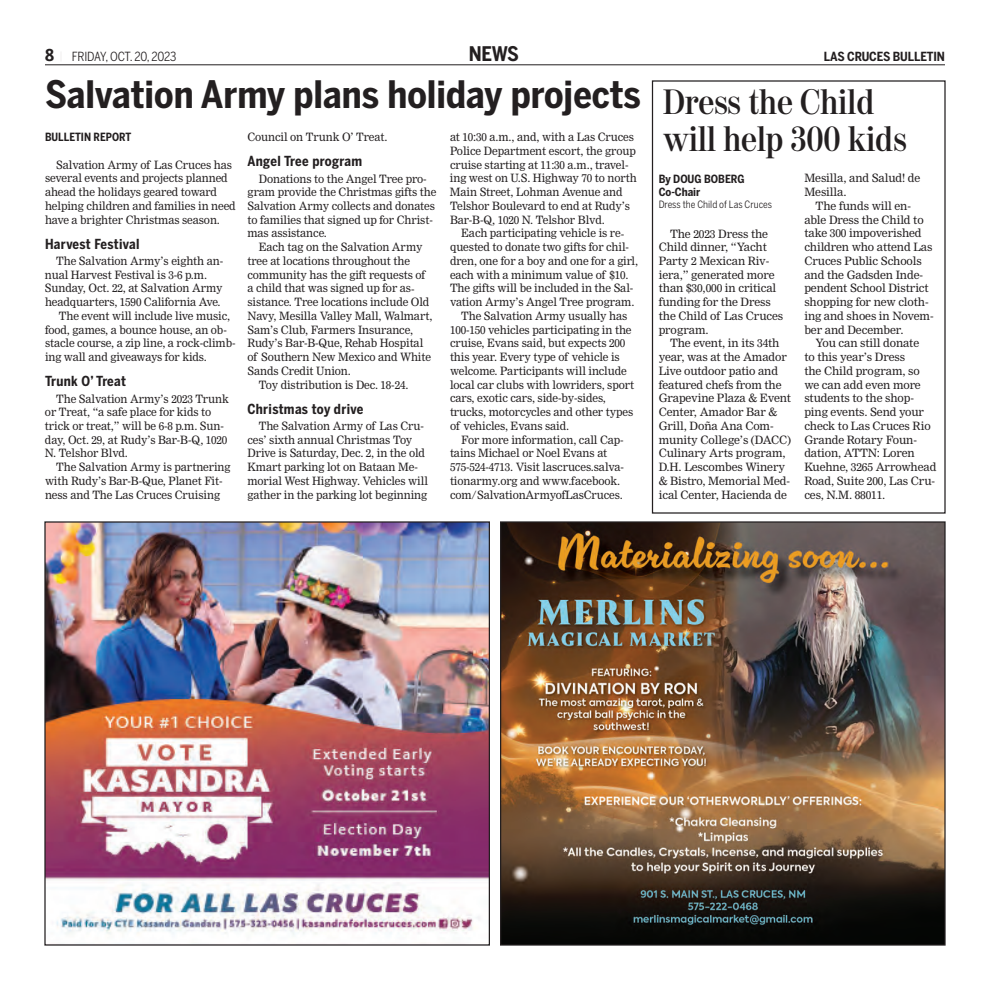
<style>
.page{position:relative;width:990px;height:990px;background:#fff}
.page>*{position:absolute;margin:0;border:0;box-sizing:border-box;transform-origin:0 0}
.t1{font:700 37.5px "Benton Sans Cond";color:#231f20}
.t2{font:600 35px/36.2px "Moderno FB Cond";color:#231f20}
.t3{font:700 20px "Benton Sans Cond";color:#231f20}
.t4{font:700 13.75px "Benton Sans Cond";letter-spacing:.025em;color:#231f20}
.t5{font:12.5px "Benton Sans Cond";letter-spacing:-.015em;color:#231f20}
.t6{font:700 12.5px "Benton Sans Cond";letter-spacing:-.01em;color:#231f20}
.t7{font:11.25px/13.8px "Nimrod MT Std";letter-spacing:-.01em;color:#231f20}
.t8{font:700 11.25px/13.8px "Benton Sans Cond";color:#231f20}
.t9{font:10px "Benton Sans Cond";color:#231f20}
.s1{font-weight:700;font-size:16.25px}
.s2{font-family:"Myriad Pro";font-stretch:condensed;font-size:10px;color:#e9e6e6}
</style>
<div class="page">
<img style="left:46px;top:523px;width:442px;height:412px">
<img style="left:502px;top:523px;width:442px;height:421px">
<hr style="left:45px;top:64px;width:900px;height:1px;background:#231f20">
<div style="left:652px;top:80px;width:294px;height:434px;border:1px solid #231f20"></div>
<p class="t5" style="left:45px;top:49px;width:133px"><span class="s1">8</span> <span class="s2">|</span> FRIDAY, OCT. 20, 2023</p>
<h3 class="t3" style="left:469px;top:42px;width:52px">NEWS</h3>
<p class="t6" style="left:824px;top:49px;width:123px">LAS CRUCES BULLETIN</p>
<h1 class="t1" style="left:45px;top:72px;width:597px">Salvation Army plans holiday projects</h1>
<p class="t8" style="left:45px;top:130px;width:88px">BULLETIN REPORT</p>
<p class="t7" style="left:45px;top:158px;width:192px;text-indent:11px">Salvation Army of Las Cruces has several events and projects planned ahead the holidays geared toward helping children and families in need have a brighter Christmas season.</p>
<p class="t4" style="left:45px;top:236px;width:96px">Harvest Festival</p>
<p class="t7" style="left:56px;top:254px;width:169px">The Salvation Army’s eighth an-</p>
<p class="t7" style="left:45px;top:268px;width:164px">nual Harvest Festival is 3-6 p.m.</p>
<p class="t7" style="left:45px;top:282px;width:179px">Sunday, Oct. 22, at Salvation Army</p>
<p class="t7" style="left:45px;top:295px;width:177px">headquarters, 1590 California Ave.</p>
<p class="t7" style="left:59px;top:309px;width:173px">The event will include live music,</p>
<p class="t7" style="left:45px;top:323px;width:183px">food, games, a bounce house, an ob-</p>
<p class="t7" style="left:45px;top:337px;width:192px">stacle course, a zip line, a rock-climb-</p>
<p class="t7" style="left:45px;top:350px;width:163px">ing wall and giveaways for kids.</p>
<p class="t4" style="left:45px;top:373px;width:83px">Trunk O’ Treat</p>
<p class="t7" style="left:45px;top:392px;width:186px;text-indent:11px">The Salvation Army’s 2023 Trunk or Treat, “a safe place for kids to trick or treat,” will be 6-8 p.m. Sun&shy;day, Oct. 29, at Rudy’s Bar-B-Q, 1020<br>N. Telshor Blvd.</p>
<p class="t7" style="left:45px;top:460px;width:187px;text-indent:11px">The Salvation Army is partnering with Rudy’s Bar-B-Que, Planet Fit&shy;ness and The Las Cruces Cruising</p>
<p class="t7" style="left:248px;top:130px;width:141px">Council on Trunk O’ Treat.</p>
<p class="t4" style="left:248px;top:153px;width:116px">Angel Tree program</p>
<p class="t7" style="left:247px;top:172px;width:190px;text-indent:11px">Donations to the Angel Tree pro&shy;gram provide the Christmas gifts the<br>Salvation Army collects and donates to families that signed up for Christ&shy;mas assistance.</p>
<p class="t7" style="left:259px;top:240px;width:165px">Each tag on the Salvation Army</p>
<p class="t7" style="left:248px;top:254px;width:164px">tree at locations throughout the</p>
<p class="t7" style="left:248px;top:268px;width:179px">community has the gift requests of</p>
<p class="t7" style="left:248px;top:282px;width:169px">a child that was signed up for as-</p>
<p class="t7" style="left:248px;top:295px;width:183px">sistance. Tree locations include Old</p>
<p class="t7" style="left:248px;top:309px;width:187px">Navy, Mesilla Valley Mall, Walmart,</p>
<p class="t7" style="left:248px;top:323px;width:167px">Sam’s Club, Farmers Insurance,</p>
<p class="t7" style="left:248px;top:337px;width:177px">Rudy’s Bar-B-Que, Rehab Hospital</p>
<p class="t7" style="left:248px;top:350px;width:185px">of Southern New Mexico and White</p>
<p class="t7" style="left:248px;top:364px;width:105px">Sands Credit Union.</p>
<p class="t7" style="left:259px;top:378px;width:151px">Toy distribution is Dec. 18-24.</p>
<p class="t4" style="left:248px;top:401px;width:117px">Christmas toy drive</p>
<p class="t7" style="left:247px;top:419px;width:182px;text-indent:11px">The Salvation Army of Las Cru&shy;ces’ sixth annual Christmas Toy Drive is Saturday, Dec. 2, in the old Kmart parking lot on Bataan Me&shy;morial West Highway. Vehicles will gather in the parking lot beginning</p>
<p class="t7" style="left:450px;top:130px;width:188px">at 10:30 a.m., and, with a Las Cruces Police Department escort, the group cruise starting at 11:30 a.m., travel&shy;ing west on U.S. Highway 70 to north Main Street, Lohman Avenue and Telshor Boulevard to end at Rudy’s Bar-B-Q, 1020 N. Telshor Blvd.</p>
<p class="t7" style="left:461px;top:227px;width:164px">Each participating vehicle is re-</p>
<p class="t7" style="left:450px;top:240px;width:181px">quested to donate two gifts for chil-</p>
<p class="t7" style="left:450px;top:254px;width:190px">dren, one for a boy and one for a girl,</p>
<p class="t7" style="left:450px;top:268px;width:180px">each with a minimum value of $10.</p>
<p class="t7" style="left:450px;top:282px;width:185px">The gifts will be included in the Sal-</p>
<p class="t7" style="left:450px;top:295px;width:186px">vation Army’s Angel Tree program.</p>
<p class="t7" style="left:461px;top:309px;width:168px">The Salvation Army usually has</p>
<p class="t7" style="left:450px;top:323px;width:183px">100-150 vehicles participating in the</p>
<p class="t7" style="left:450px;top:337px;width:177px">cruise, Evans said, but expects 200</p>
<p class="t7" style="left:450px;top:350px;width:171px">this year. Every type of vehicle is</p>
<p class="t7" style="left:450px;top:364px;width:178px">welcome. Participants will include</p>
<p class="t7" style="left:450px;top:378px;width:186px">local car clubs with lowriders, sport</p>
<p class="t7" style="left:450px;top:392px;width:158px">cars, exotic cars, side-by-sides,</p>
<p class="t7" style="left:450px;top:405px;width:185px">trucks, motorcycles and other types</p>
<p class="t7" style="left:450px;top:419px;width:121px">of vehicles, Evans said.</p>
<p class="t7" style="left:461px;top:433px;width:164px">For more information, call Cap-</p>
<p class="t7" style="left:450px;top:447px;width:159px">tains Michael or Noel Evans at</p>
<p class="t7" style="left:450px;top:460px;width:176px">575-524-4713. Visit lascruces.salva-</p>
<p class="t7" style="left:450px;top:474px;width:172px">tionarmy.org and www.facebook.</p>
<p class="t7" style="left:450px;top:488px;width:174px">com/SalvationArmyofLasCruces.</p>
<h2 class="t2" style="left:663px;top:86px;width:245px">Dress the Child will help 300 kids</h2>
<p class="t8" style="left:659px;top:171px;width:87px">By DOUG BOBERG<br>Co-Chair</p>
<p class="t9" style="left:659px;top:198px;width:115px">Dress the Child of Las Cruces</p>
<p class="t7" style="left:659px;top:227px;width:126px;text-indent:11px">The 2023 Dress the<br>Child dinner, “Yacht<br>Party 2 Mexican Riv&shy;iera,” generated more than $30,000 in critical funding for the Dress the Child of Las Cruces program.</p>
<p class="t7" style="left:659px;top:337px;width:134px;text-indent:11px">The event, in its 34th year, was at the Amador<br>Live outdoor patio and featured chefs from the<br>Grapevine Plaza &amp; Event<br>Center, Amador Bar &amp;<br>Grill, Doña Ana Com&shy;munity College’s (DACC)<br>Culinary Arts program,<br>D.H. Lescombes Winery &amp; Bistro, Memorial Med&shy;ical Center, Hacienda de</p>
<p class="t7" style="left:804px;top:172px;width:118px">Mesilla, and Salud! de<br>Mesilla.</p>
<p class="t7" style="left:804px;top:199px;width:131px;text-indent:11px">The funds will en&shy;able Dress the Child to take 300 impoverished children who attend Las<br>Cruces Public Schools and the Gadsden Inde&shy;pendent School District shopping for new cloth&shy;ing and shoes in Novem&shy;ber and December.</p>
<p class="t7" style="left:804px;top:337px;width:134px;text-indent:11px">You can still donate<br>to this year’s Dress<br>the Child program, so we can add even more students to the shop&shy;ping events. Send your check to Las Cruces Rio<br>Grande Rotary Foun&shy;dation, ATTN: Loren<br>Kuehne, 3265 Arrowhead<br>Road, Suite 200, Las Cru&shy;ces, N.M. 88011.</p>
</div>
